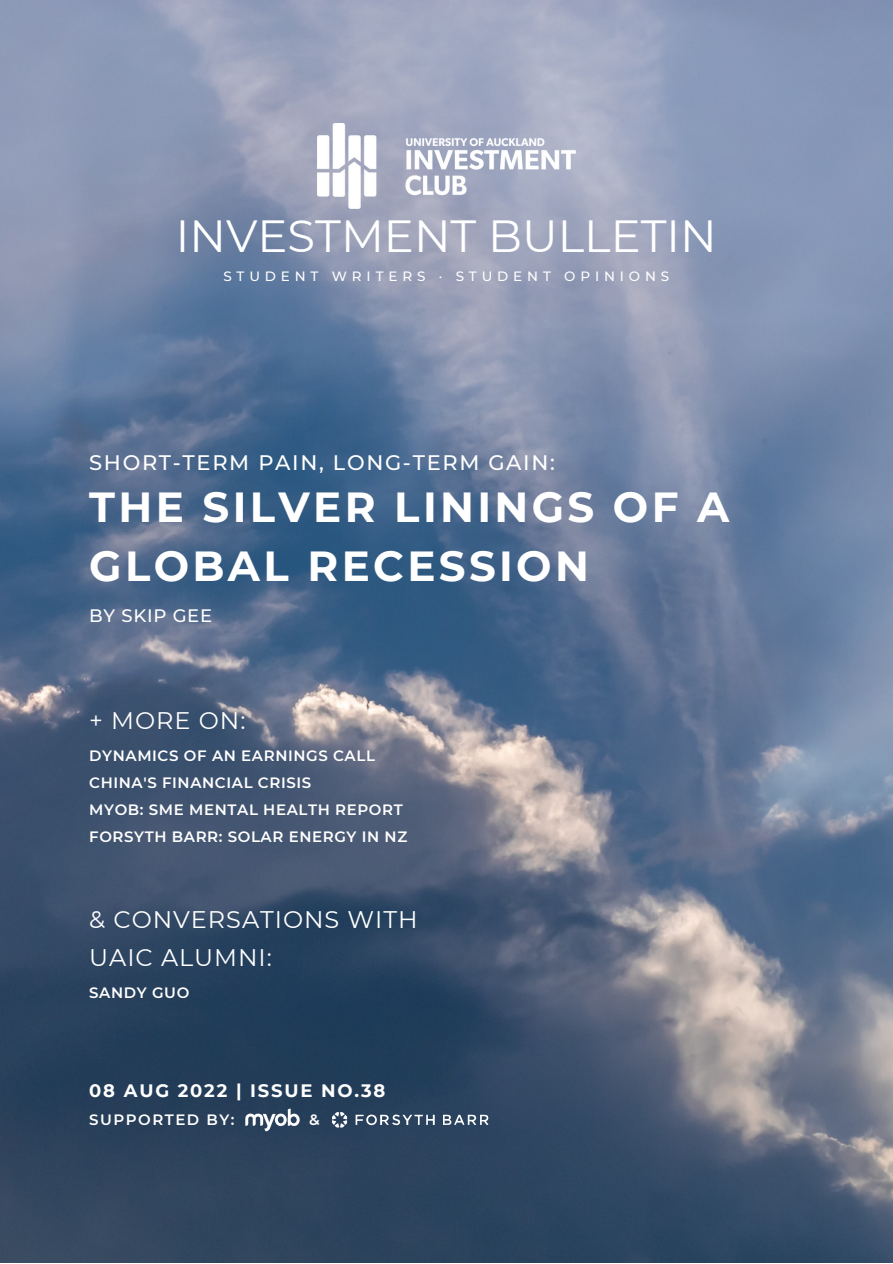
<style>
.page{position:relative;width:893px;height:1264px;background:#fff}
.page>*{position:absolute;margin:0;border:0;box-sizing:border-box;transform-origin:0 0}
.t1{font:45px "Montserrat";color:#fff}
.t2{font:700 42px/58.5px "Montserrat";letter-spacing:.08em;color:#fff}
.t3{font:24px/38.2px "Montserrat";letter-spacing:.04em;color:#fff}
.t4{font:500 21px "Montserrat";letter-spacing:.08em;color:#fff}
.t5{font:700 18px "Montserrat";letter-spacing:.1em;color:#fff}
.t6{font:500 18px "Montserrat";letter-spacing:.04em;color:#fff}
.t7{font:600 15px/27px "Montserrat";letter-spacing:.04em;color:#fff}
.t8{font:600 15px "Montserrat";letter-spacing:.1em;color:#fff}
.t9{font:500 13.5px "Montserrat";letter-spacing:.36em;color:#fff}
</style>
<div class="page">
<img style="left:0;top:0;width:892px;height:1262px">
<img style="left:317px;top:123px;width:258px;height:86px">
<img style="left:243px;top:1108px;width:58px;height:23px">
<svg style="left:355px;top:1114px;width:79px;height:12px"></svg>
<svg style="left:443px;top:1114px;width:45px;height:11px"></svg>
<svg style="left:332px;top:1112px;width:15px;height:15px"></svg>
<h1 class="t1" style="left:176px;top:208px;width:542px">INVESTMENT BULLETIN</h1>
<p class="t9" style="left:223px;top:268px;width:447px">STUDENT WRITERS · STUDENT OPINIONS</p>
<h3 class="t4" style="left:89px;top:450px;width:467px">SHORT-TERM PAIN, LONG-TERM GAIN:</h3>
<h2 class="t2" style="left:89px;top:478px;width:641px">THE SILVER LININGS OF A<br>GLOBAL RECESSION</h2>
<p class="t6" style="left:89px;top:604px;width:124px">BY SKIP GEE</p>
<h3 class="t3" style="left:89px;top:701px;width:158px">+ MORE ON:</h3>
<p class="t7" style="left:89px;top:741px;width:319px">DYNAMICS OF AN EARNINGS CALL<br>CHINA'S FINANCIAL CRISIS<br>MYOB: SME MENTAL HEALTH REPORT<br>FORSYTH BARR: SOLAR ENERGY IN NZ</p>
<h3 class="t3" style="left:89px;top:900px;width:330px">&amp; CONVERSATIONS WITH<br>UAIC ALUMNI:</h3>
<p class="t7" style="left:89px;top:979px;width:101px">SANDY GUO</p>
<p class="t5" style="left:89px;top:1079px;width:297px">08 AUG 2022 | ISSUE NO.38</p>
<p class="t8" style="left:89px;top:1110px;width:147px">SUPPORTED BY:</p>
<p class="t7" style="left:309px;top:1106px;width:12px">&amp;</p>
</div>
